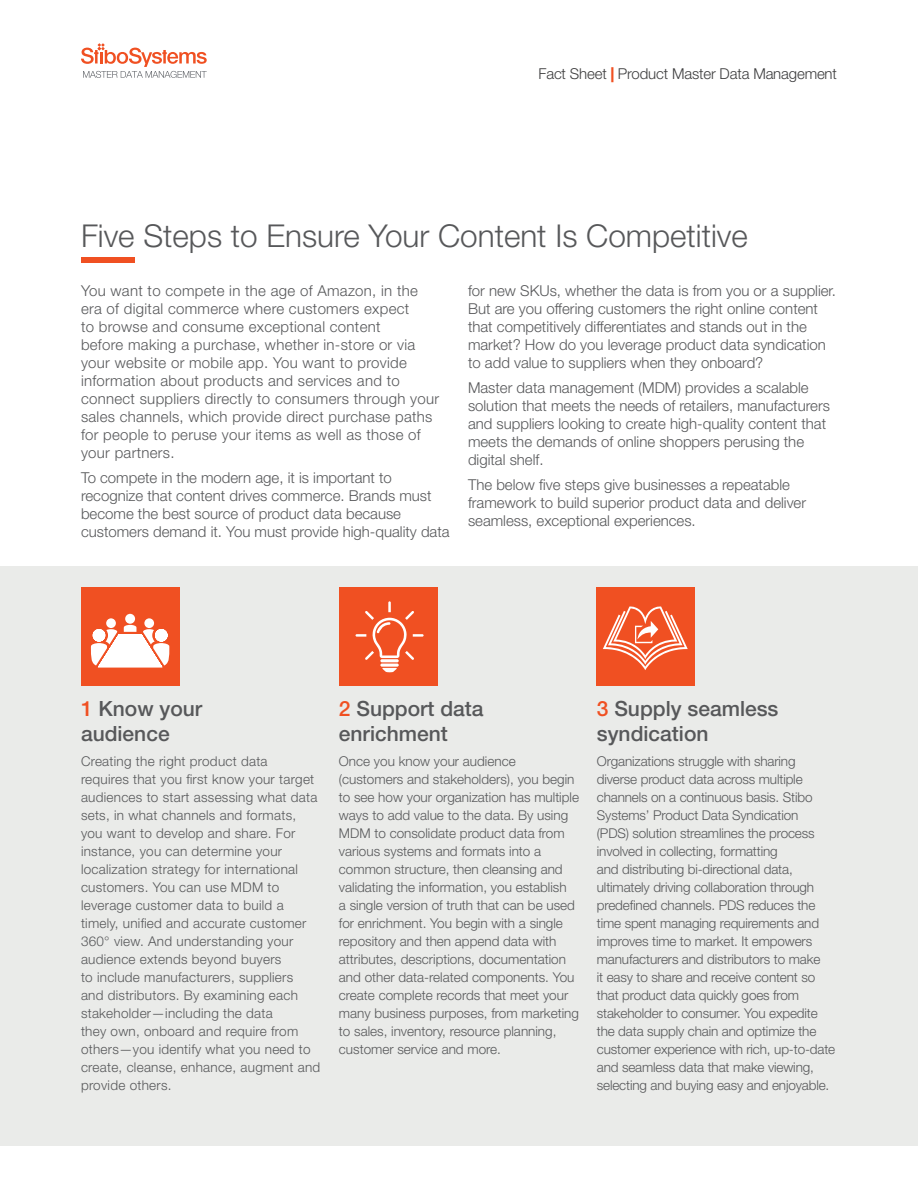
<style>
.page{position:relative;width:918px;height:1188px;background:#fff}
.page>*{position:absolute;margin:0;border:0;box-sizing:border-box;transform-origin:0 0}
.t1{font:300 31.5px "Helvetica Neue LT Std";color:#57585a}
.t2{font:500 21px/25.2px "Helvetica Neue LT Std";color:#57585a}
.t3{font:300 15px/18px "Helvetica Neue LT Std";color:#57585a}
.t4{font:300 15px/18px "Helvetica Neue LT Std";letter-spacing:.02em;color:#57585a}
.t5{font:300 15px "Helvetica Neue LT Std";letter-spacing:-.01em;color:#3e3e3f}
.t6{font:300 13.5px/18px "Helvetica Neue LT Std";color:#57585a}
.t7{font:300 13.5px/18px "Helvetica Neue LT Std";letter-spacing:.02em;color:#57585a}
.s1{font-weight:800;color:#f05022}
.s2{color:#f05022}
</style>
<div class="page">
<svg style="left:81px;top:43px;width:126px;height:35px"></svg>
<div style="left:81px;top:257px;width:54px;height:6px;background:#f05022"></div>
<div style="left:0;top:566px;width:918px;height:580px;background:#eaebe9"></div>
<div style="left:81px;top:588px;width:98px;height:98px;background:#f05022"></div>
<div style="left:339px;top:588px;width:98px;height:98px;background:#f05022"></div>
<div style="left:597px;top:588px;width:98px;height:98px;background:#f05022"></div>
<svg style="left:603px;top:606px;width:85px;height:64px"></svg>
<svg style="left:382px;top:668px;width:15px;height:4px"></svg>
<hr style="left:380px;top:659px;width:19px;height:3px;background:#fff;border-radius:2px">
<hr style="left:380px;top:664px;width:19px;height:3px;background:#fff;border-radius:2px">
<svg style="left:356px;top:601px;width:68px;height:59px"></svg>
<svg style="left:90px;top:614px;width:80px;height:53px"></svg>
<p class="t5" style="left:538px;top:64px;width:300px">Fact Sheet <span class="s1">|</span> Product Master Data Management</p>
<h1 class="t1" style="left:81px;top:217px;width:668px">Five Steps to Ensure Your Content Is Competitive</h1>
<p class="t4" style="left:81px;top:282px;width:360px">You want to compete in the age of Amazon, in the era of digital commerce where customers expect<br>to browse and consume exceptional content<br>before making a purchase, whether in-store or via your website or mobile app. You want to provide information about products and services and to connect suppliers directly to consumers through your sales channels, which provide direct purchase paths for people to peruse your items as well as those of your partners.</p>
<p class="t3" style="left:81px;top:468px;width:370px">To compete in the modern age, it is important to recognize that content drives commerce. Brands must become the best source of product data because customers demand it. You must provide high-quality data</p>
<p class="t3" style="left:468px;top:282px;width:370px">for new SKUs, whether the data is from you or a supplier.<br>But are you offering customers the right online content that competitively differentiates and stands out in the market? How do you leverage product data syndication to add value to suppliers when they onboard?</p>
<p class="t3" style="left:468px;top:378px;width:364px">Master data management (MDM) provides a scalable solution that meets the needs of retailers, manufacturers and suppliers looking to create high-quality content that meets the demands of online shoppers perusing the digital shelf.</p>
<p class="t3" style="left:468px;top:475px;width:340px">The below five steps give businesses a repeatable framework to build superior product data and deliver seamless, exceptional experiences.</p>
<h2 class="t2" style="left:81px;top:696px;width:123px"><span class="s2">1</span> Know your audience</h2>
<p class="t7" style="left:81px;top:752px;width:241px">Creating the right product data<br>requires that you first know your target audiences to start assessing what data sets, in what channels and formats, you want to develop and share. For instance, you can determine your localization strategy for international customers. You can use MDM to leverage customer data to build a timely, unified and accurate customer 360° view. And understanding your audience extends beyond buyers<br>to include manufacturers, suppliers<br>and distributors. By examining each stakeholder—including the data<br>they own, onboard and require from others—you identify what you need to create, cleanse, enhance, augment and provide others.</p>
<h2 class="t2" style="left:339px;top:696px;width:146px"><span class="s2">2</span> Support data enrichment</h2>
<p class="t6" style="left:339px;top:752px;width:242px">Once you know your audience (customers and stakeholders), you begin to see how your organization has multiple ways to add value to the data. By using MDM to consolidate product data from various systems and formats into a common structure, then cleansing and validating the information, you establish<br>a single version of truth that can be used for enrichment. You begin with a single repository and then append data with attributes, descriptions, documentation and other data-related components. You create complete records that meet your many business purposes, from marketing to sales, inventory, resource planning, customer service and more.</p>
<h2 class="t2" style="left:597px;top:696px;width:183px"><span class="s2">3</span> Supply seamless syndication</h2>
<p class="t6" style="left:597px;top:752px;width:240px">Organizations struggle with sharing diverse product data across multiple channels on a continuous basis. Stibo Systems’ Product Data Syndication<br>(PDS) solution streamlines the process involved in collecting, formatting<br>and distributing bi-directional data, ultimately driving collaboration through predefined channels. PDS reduces the time spent managing requirements and improves time to market. It empowers manufacturers and distributors to make<br>it easy to share and receive content so that product data quickly goes from stakeholder to consumer. You expedite the data supply chain and optimize the customer experience with rich, up-to-date and seamless data that make viewing, selecting and buying easy and enjoyable.</p>
</div>
